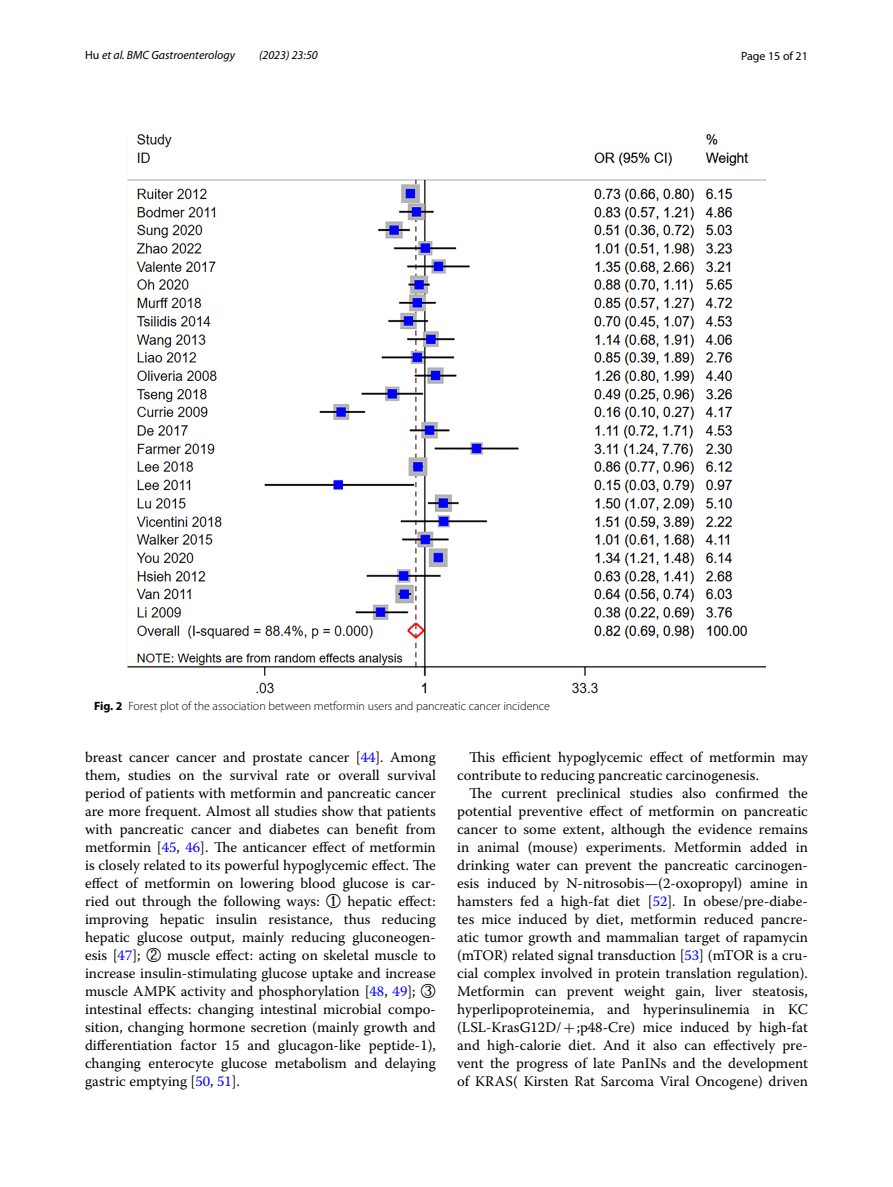
<style>
.page{position:relative;width:893px;height:1187px;background:#fff}
.page>*{position:absolute;margin:0;border:0;box-sizing:border-box;transform-origin:0 0}
.t1{font:14.7px/18px "Warnock Pro";color:#000;text-align:justify}
.t2{font:300 12px "Myriad Pro";color:#000}
.t3{font:italic 12px "Myriad Pro";color:#000}
.t4{font:12px "Myriad Pro";color:#000}
.s1{font-style:normal}
.s2{font-weight:700}
.s3{color:#00f}
.s4{font-family:"Code 2000"}
.s5{font-family:"MTSY"}
</style>
<div class="page">
<img style="left:128px;top:134px;width:637px;height:560px">
<p class="t3" style="left:85px;top:48px;width:152px"><span class="s1">Hu</span> et al. BMC Gastroenterology</p>
<p class="t3" style="left:259px;top:48px;width:60px">(2023) 23:50</p>
<p class="t4" style="left:741px;top:48px;width:68px">Page 15 of 21</p>
<p class="t2" style="left:94px;top:699px;width:458px"><span class="s2">Fig. 2</span> Forest plot of the association between metformin users and pancreatic cancer incidence</p>
<p class="t1" style="left:85px;top:747px;width:352px">breast cancer cancer and prostate cancer [<span class="s3">44</span>]. Among them, studies on the survival rate or overall survival period of patients with metformin and pancreatic cancer are more frequent. Almost all studies show that patients with pancreatic cancer and diabetes can benefit from metformin [<span class="s3">45</span>, <span class="s3">46</span>]. The anticancer effect of metformin is closely related to its powerful hypoglycemic effect. The effect of metformin on lowering blood glucose is car&shy;ried out through the following ways: <span class="s4">①</span> hepatic effect: improving hepatic insulin resistance, thus reducing hepatic glucose output, mainly reducing gluconeogen&shy;esis [<span class="s3">47</span>]; <span class="s4">②</span> muscle effect: acting on skeletal muscle to increase insulin-stimulating glucose uptake and increase muscle AMPK activity and phosphorylation [<span class="s3">48</span>, <span class="s3">49</span>]; <span class="s4">③ </span>intestinal effects: changing intestinal microbial compo&shy;sition, changing hormone secretion (mainly growth and differentiation factor 15 and glucagon-like peptide-1), changing enterocyte glucose metabolism and delaying gastric emptying [<span class="s3">50</span>, <span class="s3">51</span>].</p>
<p class="t1" style="left:457px;top:747px;width:352px;text-indent:12px">This efficient hypoglycemic effect of metformin may contribute to reducing pancreatic carcinogenesis.</p>
<p class="t1" style="left:457px;top:783px;width:352px;text-indent:12px">The current preclinical studies also confirmed the potential preventive effect of metformin on pancreatic cancer to some extent, although the evidence remains in animal (mouse) experiments. Metformin added in drinking water can prevent the pancreatic carcinogen&shy;esis induced by N-nitrosobis—(2-oxopropyl) amine in hamsters fed a high-fat diet [<span class="s3">52</span>]. In obese/pre-diabe&shy;tes mice induced by diet, metformin reduced pancre&shy;atic tumor growth and mammalian target of rapamycin (mTOR) related signal transduction [<span class="s3">53</span>] (mTOR is a cru&shy;cial complex involved in protein translation regulation).<br>Metformin can prevent weight gain, liver steatosis, hyperlipoproteinemia, and hyperinsulinemia in KC (LSL-KrasG12D/<span class="s5">+</span>;p48-Cre) mice induced by high-fat and high-calorie diet. And it also can effectively pre&shy;vent the progress of late PanINs and the development of KRAS( Kirsten Rat Sarcoma Viral Oncogene) driven</p>
</div>
